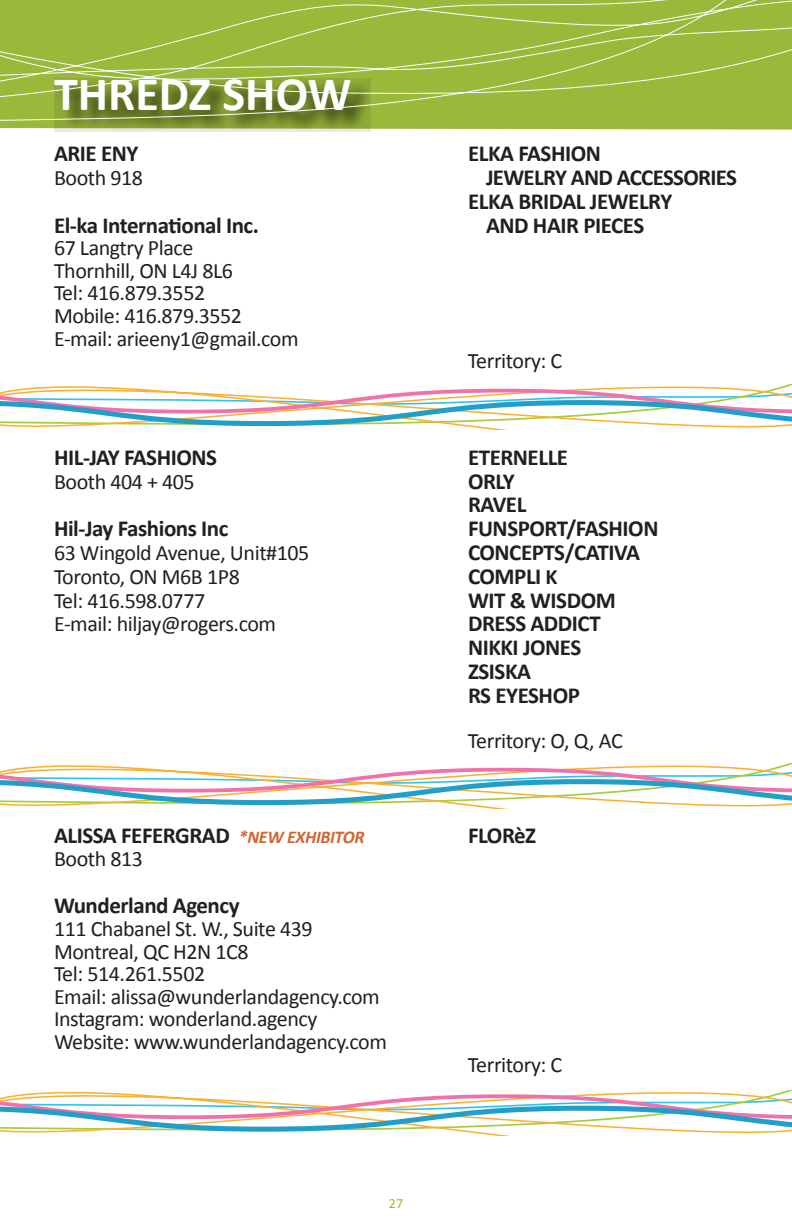
<style>
.page{position:relative;width:792px;height:1224px;background:#fff}
.page>*{position:absolute;margin:0;border:0;box-sizing:border-box;transform-origin:0 0}
.t1{font:700 48.2px "Calibri";color:#fff}
.t2{font:700 23px "Calibri";letter-spacing:-.02em;color:#231f20}
.t3{font:22px "Calibri";letter-spacing:-.02em;color:#231f20}
.t4{font:14px "Calibri";color:#9ab93b}
.s1{font-size:22px}
.s2{font-style:italic;font-size:18px;color:#cf6632}
</style>
<div class="page">
<svg style="left:0;top:121px;width:792px;height:9px;fill:#9ab93b"></svg>
<svg style="left:55px;top:121px;width:316px;height:11px"></svg>
<svg style="left:0;top:0;width:792px;height:121px"></svg>
<svg style="left:0;top:384px;width:792px;height:45px"></svg>
<svg style="left:0;top:764px;width:792px;height:45px"></svg>
<svg style="left:0;top:1090px;width:792px;height:45px"></svg>
<p class="t1" style="left:54px;top:60px;width:299px">THREDZ SHOW</p>
<p class="t2" style="left:54px;top:137px;width:86px">ARIE ENY</p>
<p class="t2" style="left:468px;top:137px;width:135px">ELKA FASHION</p>
<p class="t3" style="left:54px;top:162px;width:90px">Booth 918</p>
<p class="t2" style="left:486px;top:161px;width:253px">JEWELRY AND ACCESSORIES</p>
<p class="t2" style="left:468px;top:185px;width:206px">ELKA BRIDAL JEWELRY</p>
<p class="t2" style="left:54px;top:209px;width:206px">El-ka International Inc.</p>
<p class="t2" style="left:486px;top:209px;width:160px">AND HAIR PIECES</p>
<p class="t3" style="left:54px;top:233px;width:141px">67 Langtry Place</p>
<p class="t3" style="left:54px;top:255px;width:181px">Thornhill, ON L4J 8L6</p>
<p class="t3" style="left:54px;top:278px;width:153px">Tel: 416.879.3552</p>
<p class="t3" style="left:54px;top:300px;width:190px">Mobile: 416.879.3552</p>
<p class="t3" style="left:54px;top:323px;width:246px">E-mail: arieeny1@gmail.com</p>
<p class="t3" style="left:468px;top:346px;width:96px">Territory: C</p>
<p class="t2" style="left:54px;top:441px;width:165px">HIL-JAY FASHIONS</p>
<p class="t2" style="left:468px;top:441px;width:102px">ETERNELLE</p>
<p class="t3" style="left:54px;top:466px;width:142px">Booth 404 + 405</p>
<p class="t2" style="left:468px;top:465px;width:48px">ORLY</p>
<p class="t2" style="left:468px;top:489px;width:60px">RAVEL</p>
<p class="t2" style="left:54px;top:512px;width:176px">Hil-Jay Fashions Inc</p>
<p class="t2" style="left:468px;top:512px;width:192px">FUNSPORT/FASHION</p>
<p class="t3" style="left:54px;top:537px;width:257px">63 Wingold Avenue, Unit#105</p>
<p class="t2" style="left:468px;top:536px;width:174px">CONCEPTS/CATIVA</p>
<p class="t3" style="left:54px;top:561px;width:187px">Toronto, ON M6B 1P8</p>
<p class="t2" style="left:468px;top:560px;width:91px">COMPLI <span class="s1">K</span></p>
<p class="t3" style="left:54px;top:585px;width:153px">Tel: 416.598.0777</p>
<p class="t2" style="left:468px;top:584px;width:149px">WIT &amp; WISDOM</p>
<p class="t3" style="left:54px;top:609px;width:224px">E-mail: hiljay@rogers.com</p>
<p class="t2" style="left:468px;top:608px;width:134px">DRESS ADDICT</p>
<p class="t2" style="left:468px;top:631px;width:115px">NIKKI JONES</p>
<p class="t2" style="left:468px;top:655px;width:65px">ZSISKA</p>
<p class="t2" style="left:468px;top:679px;width:113px">RS EYESHOP</p>
<p class="t3" style="left:468px;top:725px;width:156px">Territory: O, Q, AC</p>
<p class="t2" style="left:54px;top:819px;width:312px">ALISSA FEFERGRAD <span class="s2">*NEW EXHIBITOR</span></p>
<p class="t2" style="left:468px;top:819px;width:70px">FLORèZ</p>
<p class="t3" style="left:54px;top:843px;width:90px">Booth 813</p>
<p class="t2" style="left:54px;top:890px;width:187px">Wunderland Agency</p>
<p class="t3" style="left:54px;top:913px;width:260px">111 Chabanel St. W., Suite 439</p>
<p class="t3" style="left:54px;top:936px;width:196px">Montreal, QC H2N 1C8</p>
<p class="t3" style="left:54px;top:959px;width:153px">Tel: 514.261.5502</p>
<p class="t3" style="left:54px;top:981px;width:327px">Email: alissa@wunderlandagency.com</p>
<p class="t3" style="left:54px;top:1004px;width:265px">Instagram: wonderland.agency</p>
<p class="t3" style="left:54px;top:1026px;width:334px">Website: www.wunderlandagency.com</p>
<p class="t3" style="left:468px;top:1049px;width:96px">Territory: C</p>
<p class="t4" style="left:389px;top:1194px;width:16px">27</p>
</div>
